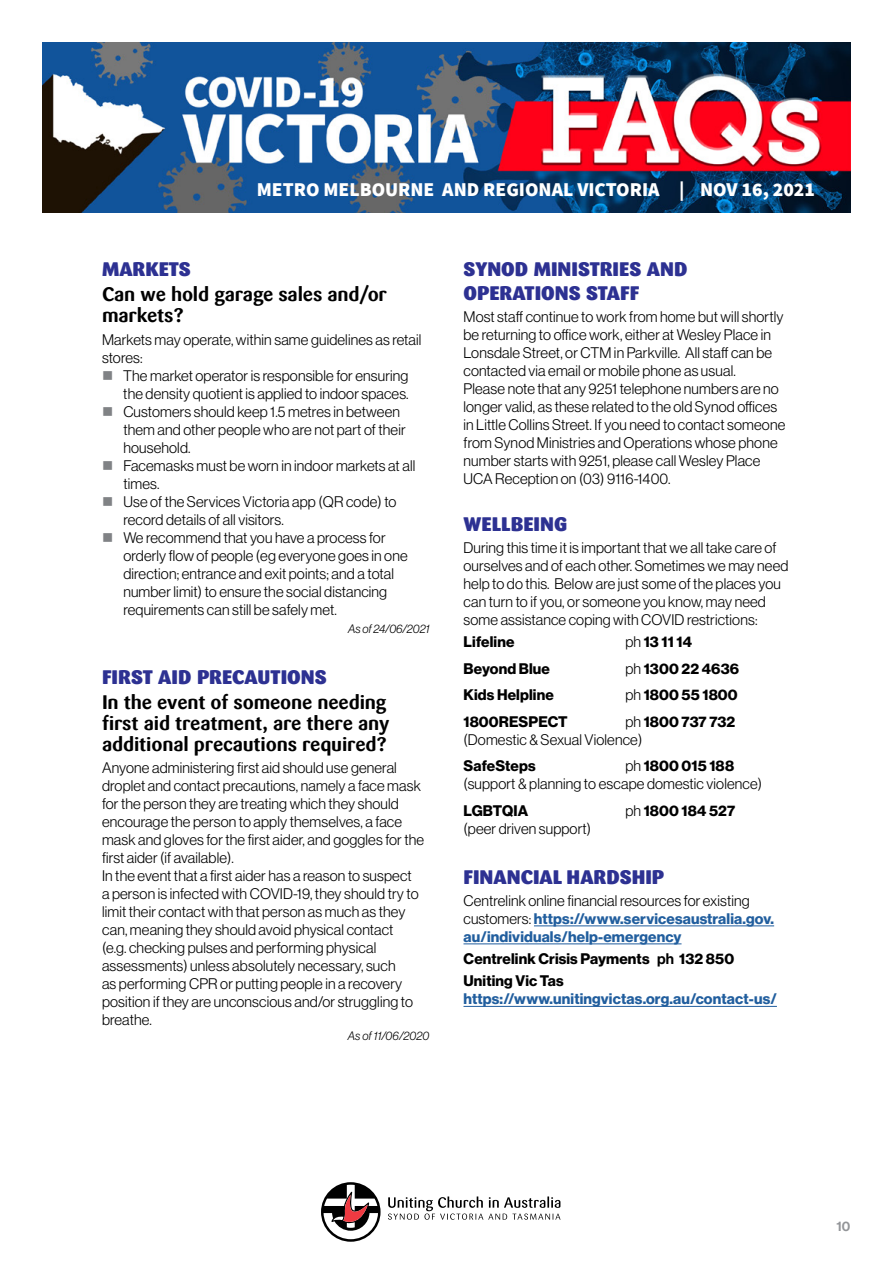
<style>
.page{position:relative;width:893px;height:1263px;background:#fff}
.page>*{position:absolute;margin:0;border:0;box-sizing:border-box;transform-origin:0 0}
.t1{font:700 19.5px/21px "Sari";letter-spacing:-.01em;color:#000}
.t2{font:900 19.5px/23.4px "Sari";color:#2d3192}
.t3{font:900 19.5px "Source Sans Pro";color:#fff}
.t4{font:15px/18px "N Haas Grotesk DS Pro 45 Lt";letter-spacing:.01em;color:#000}
.t5{font:15px/22.2px "N Haas Grotesk DS Pro 75 Bd";letter-spacing:.01em;color:#000}
.t6{font:15px/18px "N Haas Grotesk DS Pro 75 Bd";letter-spacing:.01em;color:#215e9e}
.t7{font:13.5px "N Haas Grotesk DS Pro 65 Md";color:#939598}
.t8{font:12px "N Haas Grotesk DS Pro 46 Lt It";letter-spacing:-.005em;color:#000}
.s1{color:#808285}
.s2{font-family:"N Haas Grotesk DS Pro 45 Lt"}
.s3{font-family:"N Haas Grotesk DS Pro 45 Lt";color:#000}
.s4{font-family:"N Haas Grotesk DS Pro 65 Md"}
</style>
<div class="page">
<svg style="left:388px;top:1196px;width:172px;height:24px"></svg>
<svg style="left:321px;top:1182px;width:60px;height:60px"></svg>
<img style="left:43px;top:43px;width:807px;height:169px">
<hr style="left:534px;top:926px;width:240px;height:1px;background:#215e9e">
<hr style="left:463px;top:944px;width:218px;height:1px;background:#215e9e">
<hr style="left:463px;top:1006px;width:314px;height:1px;background:#215e9e">
<h1 class="t3" style="left:257px;top:176px;width:560px">METRO MELBOURNE AND REGIONAL VICTORIA | NOV 16, 2021</h1>
<h1 class="t2" style="left:102px;top:257px;width:90px">MARKETS</h1>
<h1 class="t1" style="left:102px;top:284px;width:286px">Can we hold garage sales and/or markets?</h1>
<p class="t4" style="left:102px;top:330px;width:321px">Markets may operate, within same guidelines as retail stores:</p>
<p class="t4" style="left:102px;top:366px;width:308px;text-align:right"><span class="s1">■</span> The market operator is responsible for ensuring the density quotient is applied to indoor spaces.</p>
<p class="t4" style="left:123px;top:402px;width:284px;text-indent:-21px"><span class="s1">■</span> Customers should keep 1.5 metres in between them and other people who are not part of their household.</p>
<p class="t4" style="left:123px;top:456px;width:294px;text-indent:-21px"><span class="s1">■</span> Facemasks must be worn in indoor markets at all times.</p>
<p class="t4" style="left:123px;top:492px;width:275px;text-indent:-21px"><span class="s1">■</span> Use of the Services Victoria app (QR code) to record details of all visitors.</p>
<p class="t4" style="left:123px;top:528px;width:286px;text-indent:-21px"><span class="s1">■</span> We recommend that you have a process for orderly flow of people (eg everyone goes in one direction; entrance and exit points; and a total number limit) to ensure the social distancing requirements can still be safely met.</p>
<p class="t8" style="left:348px;top:622px;width:83px">As of 24/06/2021</p>
<h1 class="t2" style="left:102px;top:665px;width:226px">FIRST AID PRECAUTIONS</h1>
<h1 class="t1" style="left:102px;top:692px;width:289px">In the event of someone needing first aid treatment, are there any additional precautions required?</h1>
<p class="t4" style="left:102px;top:759px;width:324px">Anyone administering first aid should use general droplet and contact precautions, namely a face mask for the person they are treating which they should encourage the person to apply themselves, a face mask and gloves for the first aider, and goggles for the first aider (if available).<br>In the event that a first aider has a reason to suspect<br>a person is infected with COVID-19, they should try to limit their contact with that person as much as they can, meaning they should avoid physical contact<br>(e.g. checking pulses and performing physical assessments) unless absolutely necessary, such<br>as performing CPR or putting people in a recovery position if they are unconscious and/or struggling to breathe.</p>
<p class="t8" style="left:348px;top:1029px;width:83px">As of 11/06/2020</p>
<h1 class="t2" style="left:463px;top:257px;width:225px">SYNOD MINISTRIES AND<br>OPERATIONS STAFF</h1>
<p class="t4" style="left:463px;top:308px;width:323px">Most staff continue to work from home but will shortly be returning to office work, either at Wesley Place in Lonsdale Street, or CTM in Parkville. All staff can be contacted via email or mobile phone as usual.<br>Please note that any 9251 telephone numbers are no longer valid, as these related to the old Synod offices in Little Collins Street. If you need to contact someone from Synod Ministries and Operations whose phone number starts with 9251, please call Wesley Place UCA Reception on (03) 9116-1400.</p>
<h1 class="t2" style="left:463px;top:512px;width:105px">WELLBEING</h1>
<p class="t4" style="left:463px;top:539px;width:326px">During this time it is important that we all take care of ourselves and of each other. Sometimes we may need help to do this. Below are just some of the places you can turn to if you, or someone you know, may need some assistance coping with COVID restrictions:</p>
<p class="t5" style="left:463px;top:631px;width:52px">Lifeline</p>
<p class="t5" style="left:625px;top:631px;width:68px"><span class="s2">ph</span> 13 11 14</p>
<p class="t5" style="left:463px;top:657px;width:88px">Beyond Blue</p>
<p class="t5" style="left:625px;top:657px;width:115px"><span class="s2">ph</span> 1300 22 4636</p>
<p class="t5" style="left:463px;top:684px;width:92px">Kids Helpline</p>
<p class="t5" style="left:625px;top:684px;width:114px"><span class="s2">ph</span> 1800 55 1800</p>
<p class="t5" style="left:463px;top:710px;width:106px">1800RESPECT</p>
<p class="t5" style="left:625px;top:710px;width:111px"><span class="s2">ph</span> 1800 737 732</p>
<p class="t4" style="left:463px;top:730px;width:180px">(Domestic &amp; Sexual Violence)</p>
<p class="t5" style="left:463px;top:755px;width:74px">SafeSteps</p>
<p class="t5" style="left:625px;top:755px;width:110px"><span class="s2">ph</span> 1800 015 188</p>
<p class="t4" style="left:463px;top:775px;width:300px">(support &amp; planning to escape domestic violence)</p>
<p class="t5" style="left:463px;top:799px;width:66px">LGBTQIA</p>
<p class="t5" style="left:625px;top:799px;width:111px"><span class="s2">ph</span> 1800 184 527</p>
<p class="t4" style="left:463px;top:819px;width:129px">(peer driven support)</p>
<h1 class="t2" style="left:463px;top:865px;width:202px">FINANCIAL HARDSHIP</h1>
<p class="t4" style="left:463px;top:892px;width:288px">Centrelink online financial resources for existing</p>
<p class="t6" style="left:463px;top:910px;width:312px"><span class="s3">customers:</span> https://www.servicesaustralia.gov. au/individuals/help-emergency</p>
<p class="t5" style="left:463px;top:948px;width:272px">Centrelink Crisis Payments <span class="s4">ph</span> 132 850<br>Uniting Vic Tas</p>
<p class="t6" style="left:463px;top:990px;width:315px">https://www.unitingvictas.org.au/contact-us/</p>
<p class="t7" style="left:837px;top:1218px;width:15px">10</p>
</div>
